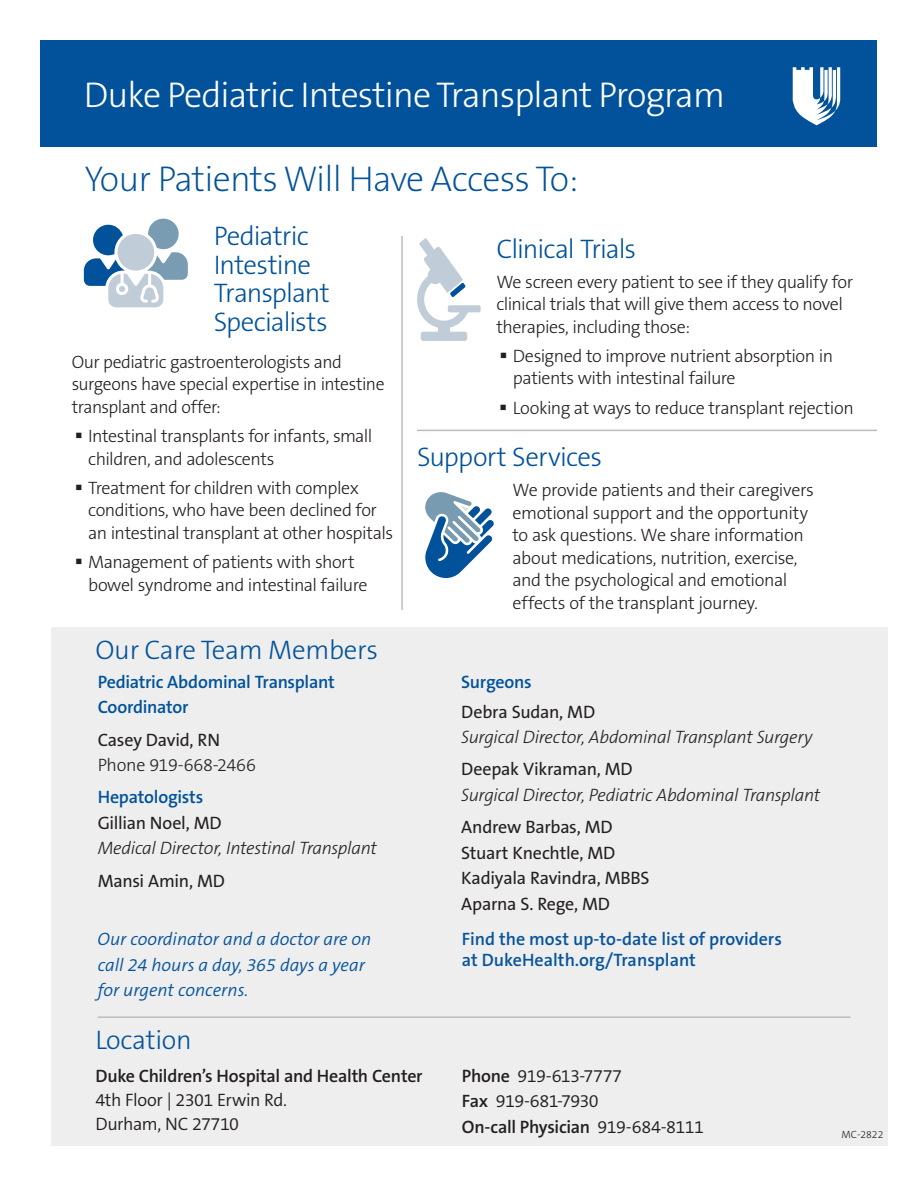
<style>
.page{position:relative;width:918px;height:1188px;background:#fff}
.page>*{position:absolute;margin:0;border:0;box-sizing:border-box;transform-origin:0 0}
.t1{font:300 36px "The Sans B W3";letter-spacing:-.025em;color:#fff}
.t2{font:200 36px "The Sans B W2";letter-spacing:-.02em;color:#01529a}
.t3{font:300 27px/28.5px "The Sans B W3";letter-spacing:-.025em;color:#01529a}
.t4{font:300 18px/22.5px "The Sans B W3";letter-spacing:-.025em;color:#231f20}
.t5{font:18px "The Sans B W5 Plain";letter-spacing:-.015em;color:#231f20}
.t6{font:italic 300 18px "The Sans B W3";letter-spacing:-.02em;color:#231f20}
.t7{font:italic 300 18px/25.3px "The Sans B W4";color:#07549c}
.t8{font:300 18px "The Sans B W4";letter-spacing:-.03em;color:#231f20}
.t9{font:600 18px "The Sans B W6";letter-spacing:-.02em;color:#231f20}
.t10{font:600 18px/21px "The Sans B W6";color:#07549c}
.t11{font:600 18px/25.5px "The Sans B W6";letter-spacing:-.02em;color:#01529a}
.t12{font:300 10.5px "The Sans B W3";letter-spacing:-.005em;color:#231f20}
.s1{font-family:"The Sans B W6";font-weight:600}
.s2{font-family:"The Sans B W4";font-weight:300}
</style>
<div class="page">
<div style="left:40px;top:40px;width:838px;height:107px;background:#01529a"></div>
<svg style="left:793px;top:67px;width:47px;height:58px"></svg>
<hr style="left:401px;top:236px;width:2px;height:374px;background:#bcbdc0">
<svg style="left:417px;top:238px;width:64px;height:103px"></svg>
<hr style="left:417px;top:430px;width:460px;height:1px;background:#bcbdc0">
<svg style="left:84px;top:219px;width:104px;height:88px"></svg>
<svg style="left:425px;top:492px;width:69px;height:86px"></svg>
<div style="left:51px;top:627px;width:837px;height:519px;background:#eeeeef"></div>
<hr style="left:98px;top:1016px;width:753px;height:2px;background:#bcbdc0">
<h1 class="t1" style="left:84px;top:72px;width:643px">Duke Pediatric Intestine Transplant Program</h1>
<h2 class="t2" style="left:85px;top:156px;width:495px">Your Patients Will Have Access To:</h2>
<h3 class="t3" style="left:214px;top:222px;width:118px">Pediatric<br>Intestine<br>Transplant<br>Specialists</h3>
<p class="t4" style="left:72px;top:351px;width:314px">Our pediatric gastroenterologists and surgeons have special expertise in intestine transplant and offer:</p>
<p class="t4" style="left:88px;top:425px;width:286px;text-indent:-14px">▪ Intestinal transplants for infants, small children, and adolescents</p>
<p class="t4" style="left:88px;top:477px;width:306px;text-indent:-14px">▪ Treatment for children with complex conditions, who have been declined for an intestinal transplant at other hospitals</p>
<p class="t4" style="left:88px;top:551px;width:281px;text-indent:-14px">▪ Management of patients with short bowel syndrome and intestinal failure</p>
<h3 class="t3" style="left:496px;top:235px;width:141px">Clinical Trials</h3>
<p class="t4" style="left:496px;top:270px;width:358px">We screen every patient to see if they qualify for clinical trials that will give them access to novel therapies, including those:</p>
<p class="t4" style="left:513px;top:345px;width:322px;text-indent:-14px">▪ Designed to improve nutrient absorption in patients with intestinal failure</p>
<p class="t4" style="left:499px;top:396px;width:356px">▪ Looking at ways to reduce transplant rejection</p>
<h3 class="t3" style="left:417px;top:443px;width:187px">Support Services</h3>
<p class="t4" style="left:512px;top:479px;width:303px">We provide patients and their caregivers emotional support and the opportunity to ask questions. We share information about medications, nutrition, exercise, and the psychological and emotional effects of the transplant journey.</p>
<h2 class="t3" style="left:96px;top:635px;width:284px">Our Care Team Members</h2>
<h3 class="t11" style="left:98px;top:669px;width:239px">Pediatric Abdominal Transplant<br>Coordinator</h3>
<p class="t5" style="left:98px;top:728px;width:124px">Casey David, RN</p>
<p class="t4" style="left:98px;top:754px;width:160px">Phone 919-668-2466</p>
<h3 class="t11" style="left:98px;top:785px;width:107px">Hepatologists</h3>
<p class="t5" style="left:98px;top:811px;width:126px">Gillian Noel, MD</p>
<p class="t6" style="left:98px;top:838px;width:281px">Medical Director, Intestinal Transplant</p>
<p class="t5" style="left:98px;top:869px;width:129px">Mansi Amin, MD</p>
<h3 class="t11" style="left:461px;top:669px;width:72px">Surgeons</h3>
<p class="t5" style="left:461px;top:700px;width:135px">Debra Sudan, MD</p>
<p class="t6" style="left:461px;top:726px;width:353px">Surgical Director, Abdominal Transplant Surgery</p>
<p class="t5" style="left:461px;top:758px;width:173px">Deepak Vikraman, MD</p>
<p class="t6" style="left:461px;top:784px;width:361px">Surgical Director, Pediatric Abdominal Transplant</p>
<p class="t5" style="left:461px;top:815px;width:153px">Andrew Barbas, MD</p>
<p class="t5" style="left:461px;top:841px;width:156px">Stuart Knechtle, MD</p>
<p class="t5" style="left:461px;top:866px;width:190px">Kadiyala Ravindra, MBBS</p>
<p class="t5" style="left:461px;top:892px;width:150px">Aparna S. Rege, MD</p>
<p class="t7" style="left:98px;top:927px;width:275px">Our coordinator and a doctor are on call 24 hours a day, 365 days a year for urgent concerns.</p>
<p class="t10" style="left:462px;top:929px;width:322px">Find the most up-to-date list of providers at DukeHealth.org/Transplant</p>
<h2 class="t3" style="left:96px;top:1026px;width:98px">Location</h2>
<p class="t9" style="left:96px;top:1064px;width:329px">Duke Children’s Hospital and Health Center</p>
<p class="t8" style="left:96px;top:1088px;width:193px">4th Floor | 2301 Erwin Rd.</p>
<p class="t8" style="left:96px;top:1112px;width:145px">Durham, NC 27710</p>
<p class="t8" style="left:462px;top:1064px;width:162px"><span class="s1">Phone</span> 919-613-7777</p>
<p class="t8" style="left:462px;top:1090px;width:138px"><span class="s1">Fax</span> 919-681-7930</p>
<p class="t9" style="left:462px;top:1115px;width:244px">On-call Physician <span class="s2">919-684-8111</span></p>
<p class="t12" style="left:842px;top:1127px;width:43px">MC-2822</p>
</div>
